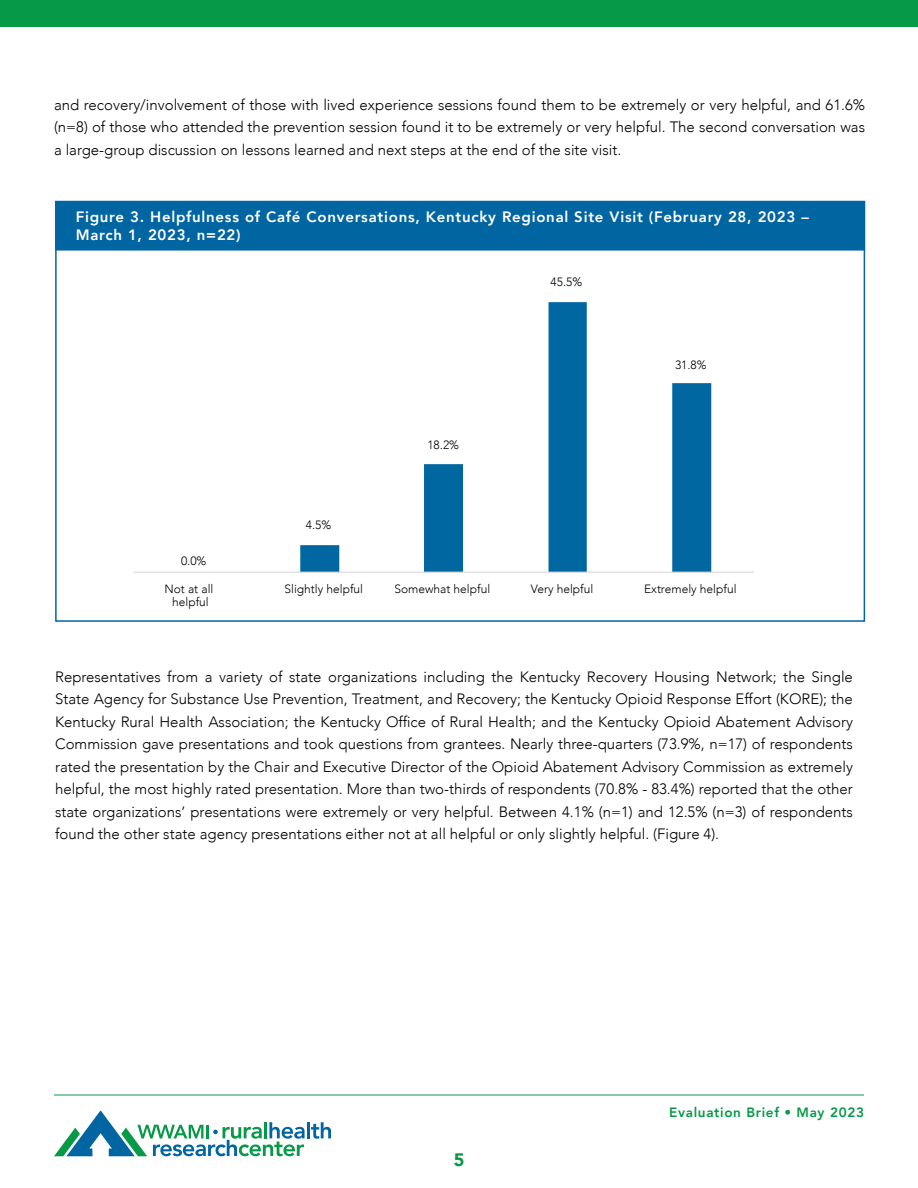
<style>
.page{position:relative;width:918px;height:1188px;background:#fff}
.page>*{position:absolute;margin:0;border:0;box-sizing:border-box;transform-origin:0 0}
.t1{font:900 18px "Avenir";color:#069948}
.Table_notes{font:300 15px/22.5px "Avenir";color:#000;text-align:justify}
.Figures{font:800 15px/18px "Avenir";letter-spacing:.05em;color:#fff}
.t2{font:800 13.5px "Avenir";letter-spacing:.05em;color:#069948}
.t3{font:12px "Avenir Next LT Pro";color:#000}
.Table_notes-2{font:300 12px/12.6px "Avenir";color:#000;text-align:center}
</style>
<div class="page">
<div style="left:0;top:0;width:918px;height:27px;background:#069948"></div>
<hr style="left:54px;top:1095px;width:810px;height:1px;background:#069948">
<hr style="left:307px;top:1122px;width:3px;height:16px;background:#0065a1">
<svg style="left:311px;top:1122px;width:20px;height:17px"></svg>
<svg style="left:54px;top:1110px;width:251px;height:46px"></svg>
<div style="left:55px;top:201px;width:810px;height:50px;background:#0065a1;border:2px solid #0065a1"></div>
<svg style="left:134px;top:302px;width:620px;height:271px"></svg>
<div style="left:181px;top:553px;width:32px;height:12px;background:#fff"></div>
<div style="left:306px;top:517px;width:37px;height:22px;background:#fff"></div>
<div style="left:427px;top:437px;width:38px;height:22px;background:#fff"></div>
<div style="left:675px;top:357px;width:37px;height:22px;background:#fff"></div>
<p class="Table_notes" style="left:54px;top:93px;width:813px">and recovery/involvement of those with lived experience sessions found them to be extremely or very helpful, and 61.6% (n=8) of those who attended the prevention session found it to be extremely or very helpful. The second conversation was a large-group discussion on lessons learned and next steps at the end of the site visit.</p>
<p class="Figures" style="left:76px;top:208px;width:735px">Figure 3. Helpfulness of Café Conversations, Kentucky Regional Site Visit (February 28, 2023 –<br>March 1, 2023, n=22)</p>
<p class="Table_notes-2" style="left:306px;top:518px;width:27px">4.5%</p>
<p class="t3" style="left:306px;top:524px;width:29px">4.5%</p>
<p class="Table_notes-2" style="left:427px;top:439px;width:33px">18.2%</p>
<p class="t3" style="left:427px;top:444px;width:35px">18.2%</p>
<p class="Table_notes-2" style="left:551px;top:276px;width:33px">45.5%</p>
<p class="t3" style="left:551px;top:282px;width:35px">45.5%</p>
<p class="Table_notes-2" style="left:675px;top:359px;width:33px">31.8%</p>
<p class="t3" style="left:675px;top:363px;width:35px">31.8%</p>
<p class="t3" style="left:182px;top:551px;width:29px">0.0%</p>
<p class="t3" style="left:171px;top:580px;width:51px">Not at all</p>
<p class="t3" style="left:279px;top:580px;width:83px">Slightly helpful</p>
<p class="t3" style="left:394px;top:580px;width:101px">Somewhat helpful</p>
<p class="t3" style="left:535px;top:580px;width:68px">Very helpful</p>
<p class="t3" style="left:644px;top:580px;width:96px">Extremely helpful</p>
<p class="t3" style="left:177px;top:595px;width:39px">helpful</p>
<p class="Table_notes-2" style="left:181px;top:555px;width:27px">0.0%</p>
<p class="Table_notes-2" style="left:165px;top:583px;width:50px">Not at all helpful</p>
<p class="Table_notes-2" style="left:285px;top:583px;width:80px">Slightly helpful</p>
<p class="Table_notes-2" style="left:394px;top:583px;width:97px">Somewhat helpful</p>
<p class="Table_notes-2" style="left:531px;top:583px;width:64px">Very helpful</p>
<p class="Table_notes-2" style="left:644px;top:583px;width:94px">Extremely helpful</p>
<p class="Table_notes" style="left:55px;top:665px;width:799px">Representatives from a variety of state organizations including the Kentucky Recovery Housing Network; the Single State Agency for Substance Use Prevention, Treatment, and Recovery; the Kentucky Opioid Response Effort (KORE); the Kentucky Rural Health Association; the Kentucky Office of Rural Health; and the Kentucky Opioid Abatement Advisory Commission gave presentations and took questions from grantees. Nearly three-quarters (73.9%, n=17) of respondents rated the presentation by the Chair and Executive Director of the Opioid Abatement Advisory Commission as extremely helpful, the most highly rated presentation. More than two-thirds of respondents (70.8% - 83.4%) reported that the other state organizations’ presentations were extremely or very helpful. Between 4.1% (n=1) and 12.5% (n=3) of respondents found the other state agency presentations either not at all helpful or only slightly helpful. (Figure 4).</p>
<p class="t1" style="left:454px;top:1144px;width:12px">5</p>
<p class="t2" style="left:669px;top:1102px;width:196px">Evaluation Brief • May 2023</p>
</div>
